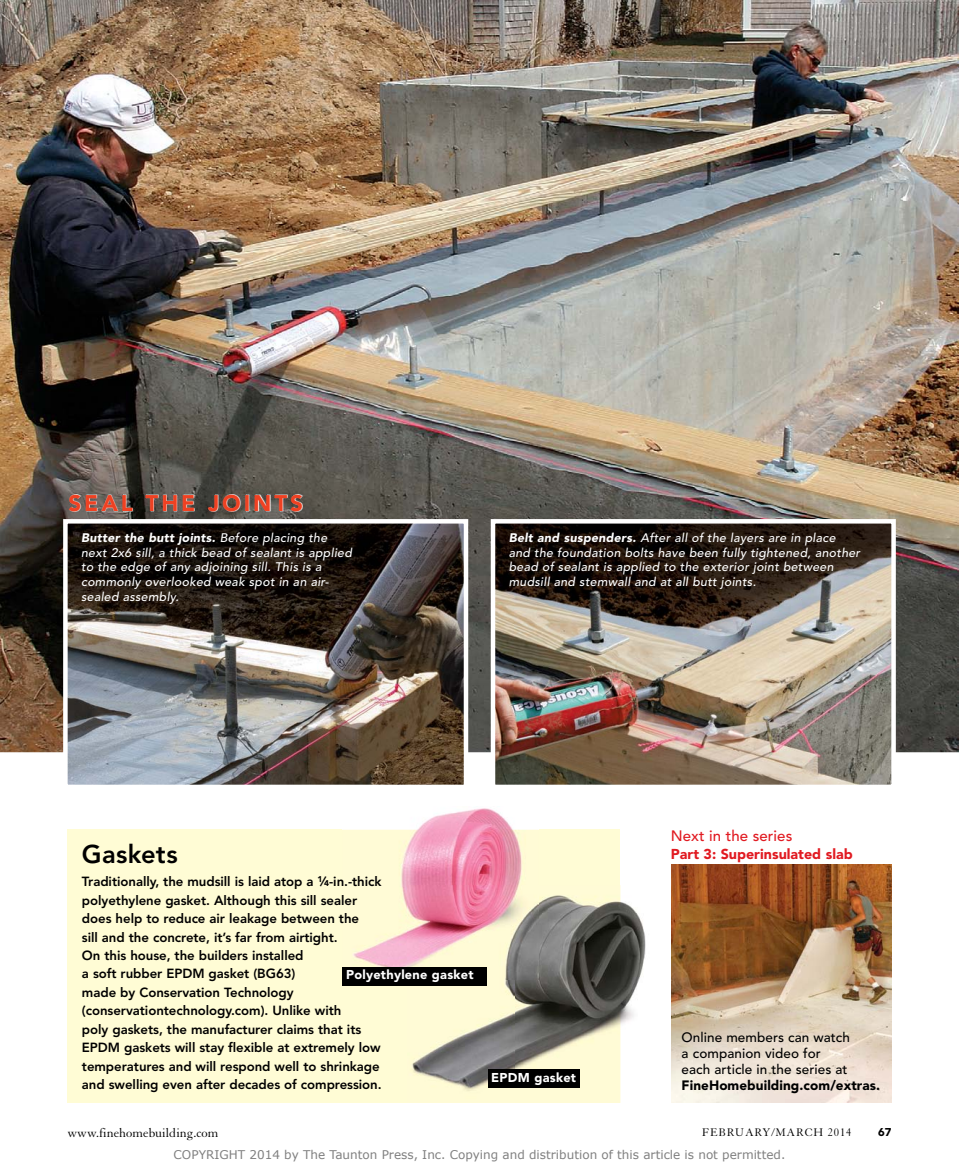
<style>
.page{position:relative;width:959px;height:1175px;background:#fff}
.page>*{position:absolute;margin:0;border:0;box-sizing:border-box;transform-origin:0 0}
.t1{font:800 25.5px "Avenir LT Std";letter-spacing:.01em;color:#000}
.t2{font:900 22.5px "Avenir LT Std";letter-spacing:.125em;color:#ef4122}
.t3{font:500 15px "Avenir LT Std";letter-spacing:.005em;color:#e11a21}
.t4{font:900 14.25px "Avenir LT Std";color:#e11a21}
.t5{font:500 13.5px/15.8px "Avenir LT Std";letter-spacing:.005em;color:#000}
.t6{font:900 13.5px "Avenir LT Std";letter-spacing:.005em;color:#000}
.t7{font:13.5px "Granjon LT Std";color:#000}
.t8{font:800 13.2px/18.5px "Avenir LT Std";letter-spacing:-.005em;color:#000}
.t9{font:900 12.75px "Avenir LT Std";letter-spacing:.02em;color:#fff}
.t10{font:italic 500 12.3px/14.7px "Avenir LT Std";letter-spacing:.02em;color:#fff}
.t11{font:12px "Verdana";color:#808080}
.t12{font:12px "Granjon LT Std";letter-spacing:.07em;color:#000}
.t13{font:900 11.25px "Avenir LT Std";color:#000}
.s1{font-weight:900}
.s2{font-weight:900;font-size:8.25px}
</style>
<div class="page">
<div style="left:68px;top:829px;width:552px;height:273px;background:#fffcd5"></div>
<img style="left:342px;top:808px;width:196px;height:159px">
<img style="left:0;top:0;width:958px;height:752px">
<img style="left:495px;top:524px;width:395px;height:260px">
<div style="left:490px;top:519px;width:405px;height:270px;border:4px solid #fff"></div>
<img style="left:514px;top:885px;width:132px;height:217px">
<img style="left:407px;top:979px;width:107px;height:112px">
<img style="left:407px;top:885px;width:131px;height:94px">
<img style="left:68px;top:524px;width:395px;height:260px">
<div style="left:63px;top:519px;width:405px;height:270px;border:4px solid #fff"></div>
<img style="left:69px;top:495px;width:234px;height:17px">
<div style="left:488px;top:1069px;width:91px;height:18px;background:#000"></div>
<div style="left:342px;top:967px;width:145px;height:18px;background:#000"></div>
<img style="left:671px;top:864px;width:220px;height:238px">
<h2 class="t2" style="left:69px;top:489px;width:236px">SEAL THE JOINTS</h2>
<p class="t10" style="left:81px;top:531px;width:272px"><span class="s1">Butter the butt joints.</span> Before placing the next 2x6 sill, a thick bead of sealant is applied to the edge of any adjoining sill. This is a commonly overlooked weak spot in an air&shy;sealed assembly.</p>
<p class="t10" style="left:508px;top:531px;width:353px"><span class="s1">Belt and suspenders.</span> After all of the layers are in place<br>and the foundation bolts have been fully tightened, another bead of sealant is applied to the exterior joint between mudsill and stemwall and at all butt joints.</p>
<h1 class="t1" style="left:82px;top:838px;width:97px">Gaskets</h1>
<p class="t8" style="left:82px;top:872px;width:301px">Traditionally, the mudsill is laid atop a <sup>1</sup><span class="s1">⁄</span><span class="s2">4</span>-in.-thick polyethylene gasket. Although this sill sealer does help to reduce air leakage between the<br>sill and the concrete, it’s far from airtight.<br>On this house, the builders installed<br>a soft rubber EPDM gasket (BG63)<br>made by Conservation Technology (conservationtechnology.com). Unlike with<br>poly gaskets, the manufacturer claims that its EPDM gaskets will stay flexible at extremely low temperatures and will respond well to shrinkage and swelling even after decades of compression.</p>
<p class="t9" style="left:346px;top:967px;width:129px">Polyethylene gasket</p>
<p class="t9" style="left:491px;top:1069px;width:86px">EPDM gasket</p>
<p class="t3" style="left:670px;top:827px;width:123px">Next in the series</p>
<p class="t4" style="left:670px;top:845px;width:183px">Part 3: Superinsulated slab</p>
<p class="t5" style="left:681px;top:1030px;width:170px">Online members can watch a companion video for each article in the series at</p>
<p class="t6" style="left:681px;top:1076px;width:200px">FineHomebuilding.com/extras.</p>
<p class="t7" style="left:68px;top:1125px;width:152px">www.finehomebuilding.com</p>
<p class="t12" style="left:702px;top:1126px;width:151px">february/march 2014</p>
<p class="t13" style="left:878px;top:1125px;width:15px">67</p>
<p class="t11" style="left:174px;top:1146px;width:613px">COPYRIGHT 2014 by The Taunton Press, Inc. Copying and distribution of this article is not permitted.</p>
</div>
